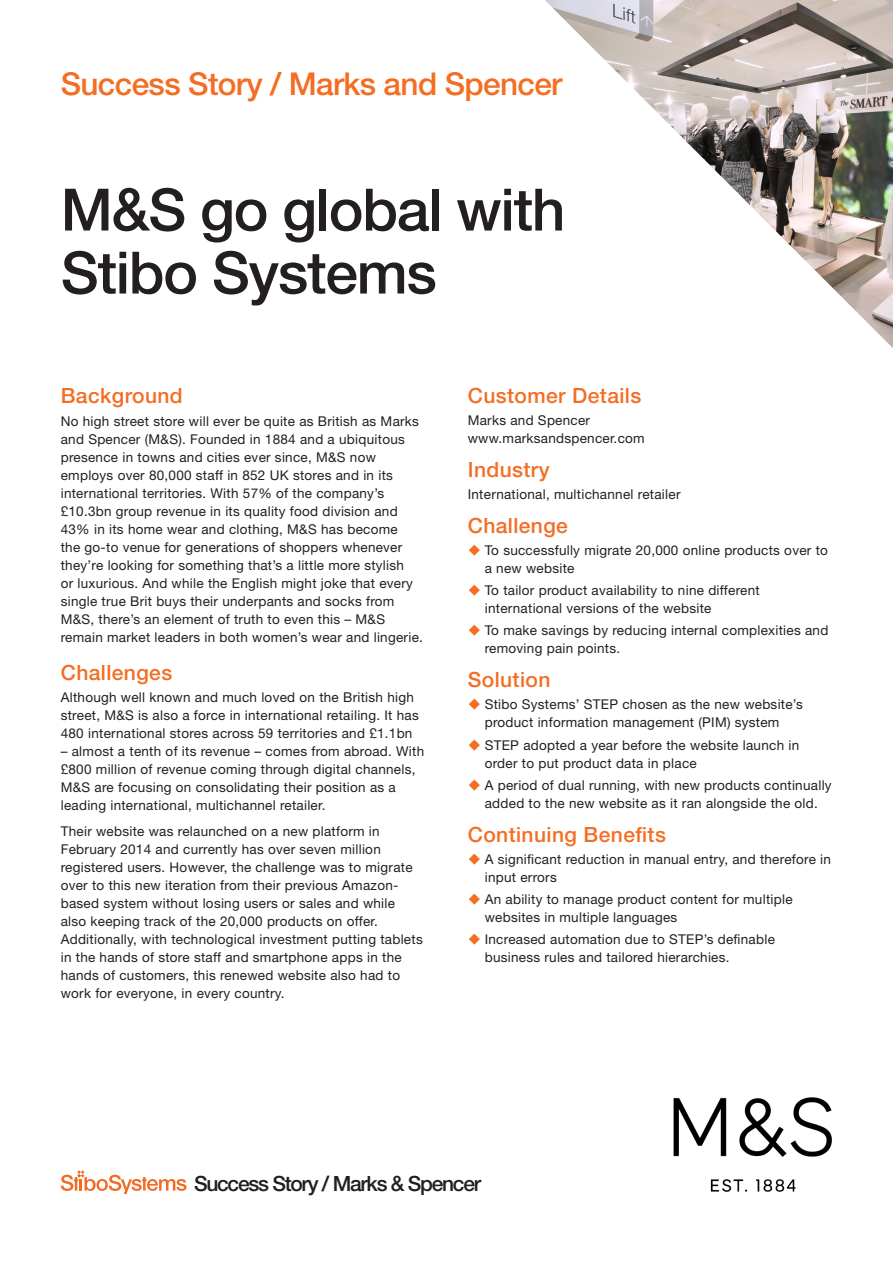
<style>
.page{position:relative;width:893px;height:1263px;background:#fff}
.page>*{position:absolute;margin:0;border:0;box-sizing:border-box;transform-origin:0 0}
.Headline{font:500 58.5px/63px "Helvetica Neue LT Std";letter-spacing:-.02em;color:#231f20}
.t1{font:500 31.5px "Helvetica Neue LT Std";letter-spacing:-.02em;color:#f36e23}
.Subhead{font:500 21px "Helvetica Neue LT Std";letter-spacing:.02em;color:#f36e23}
.t2{font:500 21px "Helvetica Neue LT Std";letter-spacing:-.06em;color:#231f20}
.Body{font:13.5px/18px "Helvetica Neue LT Std";letter-spacing:.02em;color:#231f20}
.s1{color:#f36e23}
</style>
<div class="page">
<svg style="left:61px;top:1170px;width:125px;height:24px"></svg>
<img style="left:673px;top:1097px;width:159px;height:95px">
<img style="left:545px;top:0;width:348px;height:348px">
<p class="t1" style="left:61px;top:65px;width:503px">Success Story / Marks and Spencer</p>
<p class="Headline" style="left:61px;top:178px;width:506px">M&amp;S go global with<br>Stibo Systems</p>
<p class="Subhead" style="left:61px;top:383px;width:124px">Background</p>
<p class="Body" style="left:61px;top:412px;width:364px">No high street store will ever be quite as British as Marks and Spencer (M&amp;S). Founded in 1884 and a ubiquitous presence in towns and cities ever since, M&amp;S now employs over 80,000 staff in 852 UK stores and in its international territories. With 57% of the company’s £10.3bn group revenue in its quality food division and 43% in its home wear and clothing, M&amp;S has become<br>the go-to venue for generations of shoppers whenever they’re looking for something that’s a little more stylish<br>or luxurious. And while the English might joke that every single true Brit buys their underpants and socks from M&amp;S, there’s an element of truth to even this – M&amp;S remain market leaders in both women’s wear and lingerie.</p>
<p class="Subhead" style="left:61px;top:660px;width:113px">Challenges</p>
<p class="Body" style="left:61px;top:688px;width:360px">Although well known and much loved on the British high street, M&amp;S is also a force in international retailing. It has<br>480 international stores across 59 territories and £1.1bn</p>
<p class="Body" style="left:61px;top:742px;width:365px">– almost a tenth of its revenue – comes from abroad. With £800 million of revenue coming through digital channels, M&amp;S are focusing on consolidating their position as a leading international, multichannel retailer.</p>
<p class="Body" style="left:61px;top:822px;width:363px">Their website was relaunched on a new platform in February 2014 and currently has over seven million registered users. However, the challenge was to migrate over to this new iteration from their previous Amazon&shy;based system without losing users or sales and while also keeping track of the 20,000 products on offer.<br>Additionally, with technological investment putting tablets in the hands of store staff and smartphone apps in the hands of customers, this renewed website also had to work for everyone, in every country.</p>
<p class="Subhead" style="left:468px;top:383px;width:175px">Customer Details</p>
<p class="Body" style="left:468px;top:411px;width:178px">Marks and Spencer www.marksandspencer.com</p>
<p class="Subhead" style="left:468px;top:457px;width:83px">Industry</p>
<p class="Body" style="left:468px;top:485px;width:214px">International, multichannel retailer</p>
<p class="Subhead" style="left:468px;top:513px;width:102px">Challenge</p>
<p class="Body" style="left:485px;top:541px;width:345px;text-indent:-17px"><span class="s1">◆</span> To successfully migrate 20,000 online products over to a new website</p>
<p class="Body" style="left:485px;top:581px;width:276px;text-indent:-17px"><span class="s1">◆</span> To tailor product availability to nine different international versions of the website</p>
<p class="Body" style="left:485px;top:621px;width:345px;text-indent:-17px"><span class="s1">◆</span> To make savings by reducing internal complexities and removing pain points.</p>
<p class="Subhead" style="left:468px;top:667px;width:84px">Solution</p>
<p class="Body" style="left:468px;top:695px;width:336px;text-align:center"><span class="s1">◆</span> Stibo Systems’ STEP chosen as the new website’s product information management (PIM) system</p>
<p class="Body" style="left:485px;top:736px;width:316px;text-indent:-17px"><span class="s1">◆</span> STEP adopted a year before the website launch in order to put product data in place</p>
<p class="Body" style="left:468px;top:776px;width:365px;text-align:center"><span class="s1">◆</span> A period of dual running, with new products continually added to the new website as it ran alongside the old.</p>
<p class="Subhead" style="left:468px;top:821px;width:200px">Continuing Benefits</p>
<p class="Body" style="left:485px;top:850px;width:348px;text-indent:-17px"><span class="s1">◆</span> A significant reduction in manual entry, and therefore in input errors</p>
<p class="Body" style="left:485px;top:890px;width:309px;text-indent:-17px"><span class="s1">◆</span> An ability to manage product content for multiple websites in multiple languages</p>
<p class="Body" style="left:485px;top:930px;width:292px;text-indent:-17px"><span class="s1">◆</span> Increased automation due to STEP’s definable business rules and tailored hierarchies.</p>
<p class="t2" style="left:194px;top:1171px;width:289px">Success Story / Marks &amp; Spencer</p>
</div>
